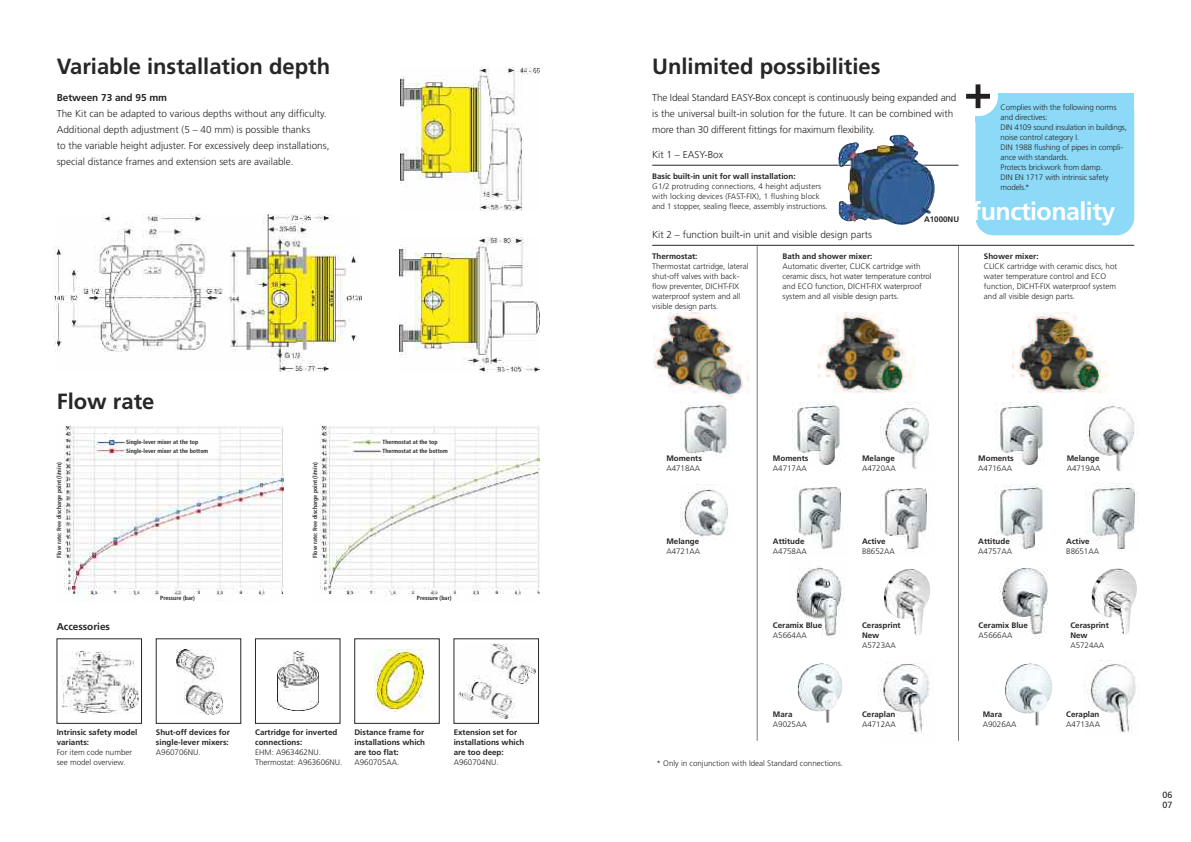
<style>
.page{position:relative;width:1191px;height:842px;background:#fff}
.page>*{position:absolute;margin:0;border:0;box-sizing:border-box;transform-origin:0 0}
.t1{font:700 25px "Frutiger";letter-spacing:-.02em;color:#fff}
.t2{font:700 22px "Frutiger";color:#272627}
.t3{font:300 10px/16px "Frutiger";color:#272627}
.t4{font:700 10px "Frutiger";color:#272627}
.t5{font:9px/10px "Frutiger";color:#272627}
.t6{font:300 8px/10px "Frutiger";color:#272627}
.t7{font:700 8px/10px "Frutiger";color:#272627}
.t8{font:700 condensed 6px/8.5px "Frutiger";color:#272627}
.s1{color:#fff}
</style>
<div class="page">
<img style="left:63px;top:651px;width:76px;height:62px">
<div style="left:57px;top:638px;width:85px;height:86px;border:1px solid #272627"></div>
<img style="left:176px;top:649px;width:46px;height:65px">
<img style="left:278px;top:652px;width:41px;height:58px">
<div style="left:255px;top:638px;width:85px;height:86px;border:1px solid #272627"></div>
<img style="left:375px;top:649px;width:50px;height:63px">
<div style="left:354px;top:638px;width:85px;height:86px;border:1px solid #272627"></div>
<img style="left:458px;top:644px;width:77px;height:74px">
<div style="left:454px;top:638px;width:85px;height:86px;border:1px solid #272627"></div>
<hr style="left:652px;top:245px;width:482px;height:1px;background:#272627">
<svg style="left:757px;top:245px;width:1px;height:496px"></svg>
<svg style="left:958px;top:245px;width:1px;height:496px"></svg>
<div style="left:975px;top:94px;width:159px;height:141px;background:#8cdaf7;border-radius:18px"></div>
<div style="left:975px;top:94px;width:159px;height:28px;background:#8cdaf7"></div>
<div style="left:958px;top:76px;width:40px;height:40px;background:#fff;border-radius:50%"></div>
<svg style="left:966px;top:84px;width:24px;height:24px"></svg>
<hr style="left:652px;top:165px;width:306px;height:1px;background:#272627">
<img style="left:401px;top:67px;width:138px;height:144px">
<img style="left:400px;top:237px;width:140px;height:136px">
<img style="left:54px;top:215px;width:307px;height:156px">
<img style="left:64px;top:426px;width:220px;height:175px">
<img style="left:320px;top:426px;width:219px;height:170px">
<svg style="left:919px;top:210px;width:12px;height:9px"></svg>
<img style="left:653px;top:313px;width:96px;height:86px">
<img style="left:818px;top:313px;width:97px;height:80px">
<img style="left:1012px;top:313px;width:97px;height:81px">
<img style="left:680px;top:402px;width:49px;height:56px">
<img style="left:792px;top:402px;width:49px;height:63px">
<img style="left:795px;top:566px;width:50px;height:71px">
<img style="left:997px;top:402px;width:47px;height:63px">
<img style="left:999px;top:568px;width:49px;height:71px">
<img style="left:883px;top:569px;width:47px;height:67px">
<img style="left:797px;top:663px;width:45px;height:60px">
<img style="left:881px;top:488px;width:48px;height:64px">
<img style="left:1091px;top:568px;width:46px;height:66px">
<img style="left:1085px;top:484px;width:53px;height:65px">
<img style="left:680px;top:484px;width:49px;height:55px">
<img style="left:880px;top:402px;width:49px;height:67px">
<img style="left:1084px;top:405px;width:51px;height:65px">
<img style="left:1005px;top:663px;width:47px;height:62px">
<img style="left:794px;top:487px;width:49px;height:63px">
<img style="left:997px;top:485px;width:47px;height:64px">
<img style="left:878px;top:663px;width:52px;height:71px">
<img style="left:1084px;top:660px;width:52px;height:73px">
<h2 class="t2" style="left:57px;top:58px;width:275px">Variable installation depth</h2>
<p class="t4" style="left:57px;top:94px;width:112px">Between 73 and 95 mm</p>
<p class="t3" style="left:57px;top:107px;width:274px">The Kit can be adapted to various depths without any difficulty.<br>Additional depth adjustment (5 – 40 mm) is possible thanks<br>to the variable height adjuster. For excessively deep installations, special distance frames and extension sets are available.</p>
<h2 class="t2" style="left:57px;top:393px;width:99px">Flow rate</h2>
<p class="t8" style="left:126px;top:438px;width:84px">Single-lever mixer at the top<br>Single-lever mixer at the bottom</p>
<p class="t8" style="left:382px;top:438px;width:67px">Thermostat at the top<br>Thermostat at the bottom</p>
<p class="t8" style="left:55px;top:558px;width:97px;rotate:-90deg">Flow rate: Free discharge point (l/min)</p>
<p class="t8" style="left:311px;top:558px;width:97px;rotate:-90deg">Flow rate: Free discharge point (l/min)</p>
<p class="t8" style="left:160px;top:594px;width:36px">Pressure (bar)</p>
<p class="t8" style="left:417px;top:594px;width:36px">Pressure (bar)</p>
<p class="t4" style="left:57px;top:623px;width:55px">Accessories</p>
<p class="t7" style="left:57px;top:728px;width:82px">Intrinsic safety model variants:</p>
<p class="t6" style="left:57px;top:748px;width:77px">For item code number see model overview.</p>
<p class="t7" style="left:156px;top:728px;width:75px">Shut-off devices for single-lever mixers:</p>
<p class="t6" style="left:156px;top:748px;width:46px">A960706NU.</p>
<p class="t7" style="left:255px;top:728px;width:84px">Cartridge for inverted connections:</p>
<p class="t6" style="left:255px;top:748px;width:89px">EHM: A963462NU.<br>Thermostat: A963606NU.</p>
<p class="t7" style="left:354px;top:728px;width:72px;text-align:justify">Distance frame for installations which are too flat:</p>
<p class="t6" style="left:354px;top:758px;width:46px">A960705AA.</p>
<p class="t7" style="left:454px;top:728px;width:72px">Extension set for installations which are too deep:</p>
<p class="t6" style="left:454px;top:758px;width:46px">A960704NU.</p>
<h2 class="t2" style="left:652px;top:58px;width:230px">Unlimited possibilities</h2>
<p class="t3" style="left:652px;top:91px;width:306px">The Ideal Standard EASY-Box concept is continuously being expanded and is the universal built-in solution for the future. It can be combined with more than 30 different fittings for maximum flexibility.</p>
<p class="t3" style="left:652px;top:147px;width:73px">Kit 1 – EASY-Box</p>
<p class="t7" style="left:652px;top:172px;width:145px">Basic built-in unit for wall installation:</p>
<p class="t6" style="left:652px;top:182px;width:177px">G1/2 protruding connections, 4 height adjusters with locking devices (FAST-FIX), 1 flushing block and 1 stopper, sealing fleece, assembly instructions.</p>
<p class="t7" style="left:924px;top:215px;width:37px">A1000NU</p>
<p class="t3" style="left:652px;top:227px;width:221px">Kit 2 – function built-in unit and visible design parts</p>
<p class="t7" style="left:652px;top:252px;width:47px">Thermostat:</p>
<p class="t6" style="left:652px;top:262px;width:98px">Thermostat cartridge, lateral shut-off valves with back&shy;flow preventer, DICHT-FIX waterproof system and all visible design parts.</p>
<p class="t7" style="left:782px;top:252px;width:91px">Bath and shower mixer:</p>
<p class="t6" style="left:782px;top:262px;width:150px">Automatic diverter, CLICK cartridge with ceramic discs, hot water temperature control and ECO function, DICHT-FIX waterproof system and all visible design parts.</p>
<p class="t6" style="left:1000px;top:103px;width:128px">Complies with the following norms and directives:<br>DIN 4109 sound insulation in buildings, noise control category I.<br>DIN 1988 flushing of pipes in compli&shy;ance with standards.<br>Protects brickwork from damp.<br>DIN EN 1717 with intrinsic safety models.*</p>
<h1 class="t1" style="left:971px;top:201px;width:145px">functionality</h1>
<p class="t7" style="left:984px;top:252px;width:56px">Shower mixer:</p>
<p class="t6" style="left:984px;top:262px;width:135px">CLICK cartridge with ceramic discs, hot water temperature control and ECO function, DICHT-FIX waterproof system and all visible design parts.</p>
<p class="t7" style="left:666px;top:454px;width:37px">Moments</p>
<p class="t6" style="left:666px;top:464px;width:35px">A4718AA</p>
<p class="t7" style="left:773px;top:454px;width:37px">Moments</p>
<p class="t6" style="left:773px;top:464px;width:35px">A4717AA</p>
<p class="t7" style="left:862px;top:454px;width:34px">Melange</p>
<p class="t6" style="left:862px;top:464px;width:35px">A4720AA</p>
<p class="t7" style="left:978px;top:454px;width:37px">Moments</p>
<p class="t6" style="left:978px;top:464px;width:35px">A4716AA</p>
<p class="t7" style="left:1066px;top:454px;width:34px">Melange</p>
<p class="t6" style="left:1066px;top:464px;width:35px">A4719AA</p>
<p class="t7" style="left:666px;top:537px;width:34px">Melange</p>
<p class="t6" style="left:666px;top:547px;width:35px">A4721AA</p>
<p class="t7" style="left:773px;top:537px;width:33px">Attitude</p>
<p class="t6" style="left:773px;top:547px;width:35px">A4758AA</p>
<p class="t7" style="left:862px;top:537px;width:25px">Active</p>
<p class="t6" style="left:862px;top:547px;width:34px">B8652AA</p>
<p class="t7" style="left:978px;top:537px;width:33px">Attitude</p>
<p class="t6" style="left:978px;top:547px;width:35px">A4757AA</p>
<p class="t7" style="left:1066px;top:537px;width:25px">Active</p>
<p class="t6" style="left:1066px;top:547px;width:34px">B8651AA</p>
<p class="t7" style="left:773px;top:621px;width:51px">Ceramix Blue</p>
<p class="t6" style="left:773px;top:631px;width:35px">A5664AA</p>
<p class="t7" style="left:862px;top:621px;width:40px">Cerasprint<br>New</p>
<p class="t6" style="left:862px;top:641px;width:35px">A5723AA</p>
<p class="t7" style="left:978px;top:621px;width:51px">Ceramix Blue</p>
<p class="t6" style="left:978px;top:631px;width:35px">A5666AA</p>
<p class="t7" style="left:1070px;top:621px;width:40px">Cerasprint<br>New</p>
<p class="t6" style="left:1070px;top:641px;width:35px">A5724AA</p>
<p class="t7" style="left:773px;top:710px;width:21px">Mara</p>
<p class="t6" style="left:773px;top:720px;width:35px">A9025AA</p>
<p class="t7" style="left:862px;top:710px;width:35px">Ceraplan</p>
<p class="t6" style="left:862px;top:720px;width:35px">A4712AA</p>
<p class="t7" style="left:982px;top:710px;width:21px">Mara</p>
<p class="t6" style="left:982px;top:720px;width:35px">A9026AA</p>
<p class="t7" style="left:1066px;top:710px;width:35px">Ceraplan</p>
<p class="t6" style="left:1066px;top:720px;width:35px">A4713AA</p>
<p class="t6" style="left:652px;top:759px;width:192px"><span class="s1">*</span>* Only in conjunction with Ideal Standard connections.</p>
<p class="t5" style="left:1162px;top:790px;width:11px">06<br>07</p>
</div>
